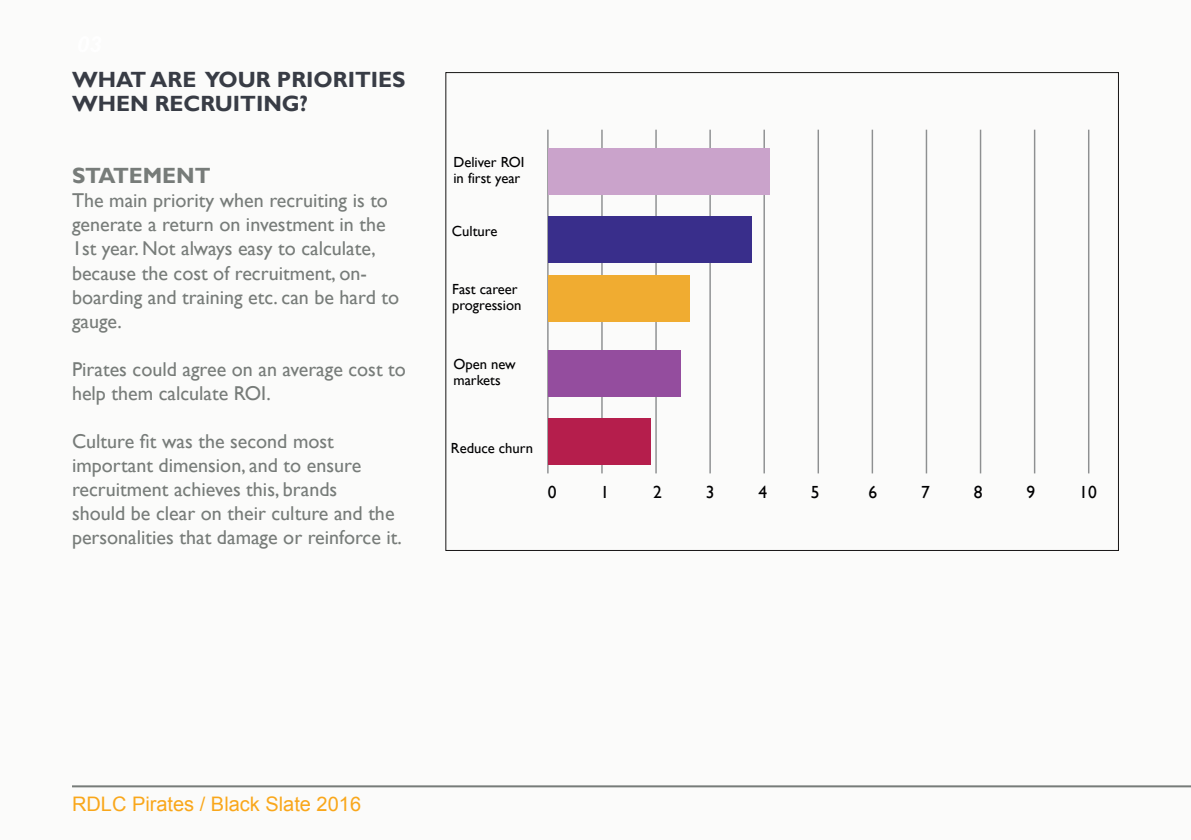
<style>
.page{position:relative;width:1191px;height:840px;background:#fff}
.page>*{position:absolute;margin:0;border:0;box-sizing:border-box;transform-origin:0 0}
.t1{font:700 22px/24px "Gill Sans";color:#383c45}
.t2{font:700 22px "Gill Sans";color:#777c79}
.t3{font:20px/24px "Gill Sans";color:#777c79}
.t4{font:20px "Arial";color:#f9a71b}
.t5{font:17.6px "Gill Sans";color:#000001}
.t6{font:14.6px/16px "Gill Sans";color:#000001}
</style>
<div class="page">
<div style="left:0;top:0;width:1191px;height:839px;background:#fbfbfa"></div>
<hr style="left:72px;top:784px;width:1119px;height:2px;background:#777c79">
<hr style="left:547px;top:130px;width:1px;height:343px;background:#8e9091">
<hr style="left:601px;top:130px;width:1px;height:343px;background:#8e9091">
<hr style="left:655px;top:130px;width:2px;height:343px;background:#8e9091">
<hr style="left:709px;top:130px;width:2px;height:343px;background:#8e9091">
<hr style="left:763px;top:130px;width:2px;height:343px;background:#8e9091">
<hr style="left:817px;top:130px;width:2px;height:343px;background:#8e9091">
<hr style="left:871px;top:130px;width:2px;height:343px;background:#8e9091">
<hr style="left:925px;top:130px;width:2px;height:343px;background:#8e9091">
<hr style="left:979px;top:130px;width:2px;height:343px;background:#8e9091">
<hr style="left:1034px;top:130px;width:1px;height:343px;background:#8e9091">
<hr style="left:1088px;top:130px;width:1px;height:343px;background:#8e9091">
<div style="left:548px;top:275px;width:141px;height:47px;background:#f0ac31"></div>
<div style="left:548px;top:417px;width:102px;height:47px;background:#b51e4c"></div>
<div style="left:548px;top:148px;width:221px;height:47px;background:#caa3cb"></div>
<div style="left:548px;top:216px;width:204px;height:46px;background:#392e8b"></div>
<div style="left:548px;top:350px;width:133px;height:47px;background:#944d9e"></div>
<p class="t1" style="left:72px;top:68px;width:335px">WHAT ARE YOUR PRIORITIES<br>WHEN RECRUITING?</p>
<p class="t2" style="left:72px;top:163px;width:140px">STATEMENT</p>
<p class="t3" style="left:72px;top:189px;width:329px">The main priority when recruiting is to generate a return on investment in the 1st year. Not always easy to calculate, because the cost of recruitment, on&shy;boarding and training etc. can be hard to gauge.</p>
<p class="t3" style="left:72px;top:357px;width:335px">Pirates could agree on an average cost to help them calculate ROI.</p>
<p class="t3" style="left:72px;top:429px;width:331px">Culture fit was the second most important dimension, and to ensure recruitment achieves this, brands<br>should be clear on their culture and the personalities that damage or reinforce it.</p>
<p class="t6" style="left:453px;top:154px;width:72px">Deliver ROI in first year</p>
<p class="t6" style="left:452px;top:223px;width:47px">Culture</p>
<p class="t6" style="left:452px;top:281px;width:71px">Fast career progression</p>
<p class="t6" style="left:453px;top:356px;width:64px">Open new markets</p>
<p class="t6" style="left:451px;top:440px;width:84px">Reduce churn</p>
<p class="t5" style="left:548px;top:481px;width:10px">0</p>
<p class="t5" style="left:600px;top:481px;width:10px">1</p>
<p class="t5" style="left:653px;top:481px;width:10px">2</p>
<p class="t5" style="left:705px;top:481px;width:10px">3</p>
<p class="t5" style="left:758px;top:481px;width:10px">4</p>
<p class="t5" style="left:811px;top:481px;width:10px">5</p>
<p class="t5" style="left:868px;top:481px;width:10px">6</p>
<p class="t5" style="left:921px;top:481px;width:10px">7</p>
<p class="t5" style="left:974px;top:481px;width:10px">8</p>
<p class="t5" style="left:1026px;top:481px;width:10px">9</p>
<p class="t5" style="left:1079px;top:481px;width:19px">10</p>
<p class="t4" style="left:72px;top:790px;width:290px">RDLC Pirates / Black Slate 2016</p>
</div>
